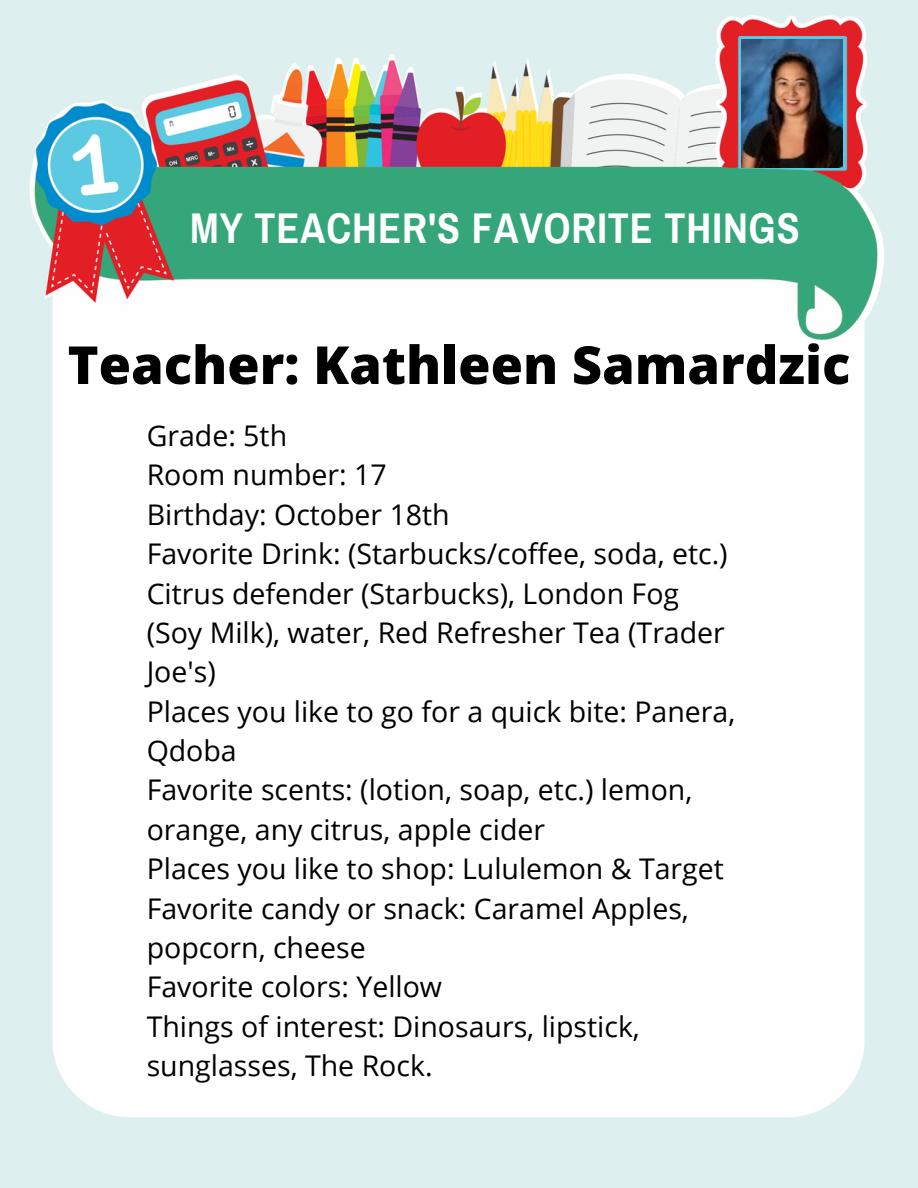
<style>
.page{position:relative;width:918px;height:1188px;background:#fff}
.page>*{position:absolute;margin:0;border:0;box-sizing:border-box;transform-origin:0 0}
.t1{font:800 52.5px "Open Sans";color:#000}
.t2{font:700 42px "Archivo Narrow";letter-spacing:.025em;color:#fff}
.t3{font:28.5px/39.3px "Open Sans";color:#000}
</style>
<div class="page">
<img style="left:0;top:0;width:918px;height:1188px">
<img style="left:742px;top:40px;width:101px;height:128px">
<p class="t2" style="left:190px;top:206px;width:611px">MY TEACHER'S FAVORITE THINGS</p>
<p class="t1" style="left:68px;top:328px;width:784px">Teacher: Kathleen Samardzic</p>
<p class="t3" style="left:147px;top:415px;width:142px">Grade: 5th</p>
<p class="t3" style="left:147px;top:455px;width:242px">Room number: 17</p>
<p class="t3" style="left:147px;top:494px;width:305px">Birthday: October 18th</p>
<p class="t3" style="left:147px;top:533px;width:583px">Favorite Drink: (Starbucks/coffee, soda, etc.)<br>Citrus defender (Starbucks), London Fog (Soy Milk), water, Red Refresher Tea (Trader Joe's)</p>
<p class="t3" style="left:147px;top:691px;width:590px">Places you like to go for a quick bite: Panera,<br>Qdoba</p>
<p class="t3" style="left:147px;top:770px;width:547px">Favorite scents: (lotion, soap, etc.) lemon, orange, any citrus, apple cider</p>
<p class="t3" style="left:147px;top:848px;width:579px">Places you like to shop: Lululemon &amp; Target</p>
<p class="t3" style="left:147px;top:888px;width:544px">Favorite candy or snack: Caramel Apples, popcorn, cheese</p>
<p class="t3" style="left:147px;top:967px;width:297px">Favorite colors: Yellow</p>
<p class="t3" style="left:147px;top:1006px;width:495px">Things of interest: Dinosaurs, lipstick, sunglasses, The Rock.</p>
</div>
